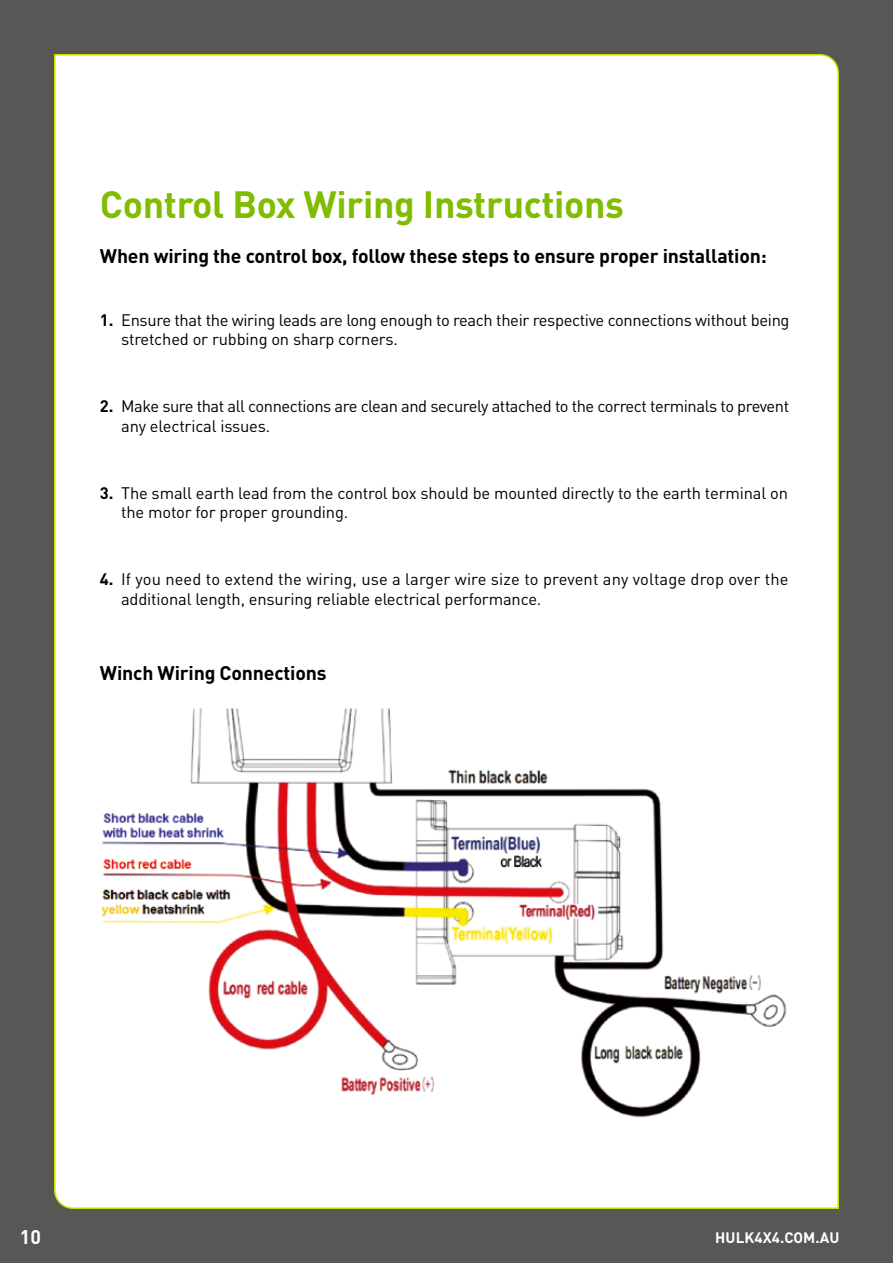
<style>
.page{position:relative;width:893px;height:1263px;background:#575756}
.page>*{position:absolute;margin:0;border:0;box-sizing:border-box;transform-origin:0 0}
.t1{font:700 37.5px "DIN Pro";letter-spacing:-.01em;color:#80bc00}
.t2{font:700 19.5px "DIN Pro";letter-spacing:-.01em;color:#000}
.t3{font:700 19.5px "DIN Pro";color:#fff}
.t4{font:16.5px/19.5px "DIN Pro";letter-spacing:-.01em;color:#000}
.t5{font:16.5px/19.5px "DIN Pro";letter-spacing:-.03em;color:#000}
.t6{font:700 15px "DIN Pro";letter-spacing:.01em;color:#fff}
.s1{font-weight:700}
</style>
<div class="page">
<div style="left:54px;top:54px;width:785px;height:1155px;background:#fff"></div>
<img style="left:100px;top:705px;width:692px;height:419px">
<h1 class="t1" style="left:100px;top:179px;width:526px">Control Box Wiring Instructions</h1>
<p class="t2" style="left:100px;top:243px;width:668px">When wiring the control box, follow these steps to ensure proper installation:</p>
<p class="t4" style="left:121px;top:309px;width:670px;text-indent:-21px"><span class="s1">1.</span> Ensure that the wiring leads are long enough to reach their respective connections without being stretched or rubbing on sharp corners.</p>
<p class="t5" style="left:121px;top:396px;width:669px;text-indent:-21px"><span class="s1">2.</span> Make sure that all connections are clean and securely attached to the correct terminals to prevent any electrical issues.</p>
<p class="t4" style="left:121px;top:482px;width:668px;text-indent:-21px"><span class="s1">3.</span> The small earth lead from the control box should be mounted directly to the earth terminal on the motor for proper grounding.</p>
<p class="t4" style="left:121px;top:569px;width:669px;text-indent:-21px"><span class="s1">4.</span> If you need to extend the wiring, use a larger wire size to prevent any voltage drop over the additional length, ensuring reliable electrical performance.</p>
<p class="t2" style="left:100px;top:660px;width:228px">Winch Wiring Connections</p>
<p class="t3" style="left:20px;top:1224px;width:23px">10</p>
<p class="t6" style="left:715px;top:1227px;width:126px">HULK4X4.COM.AU</p>
</div>
